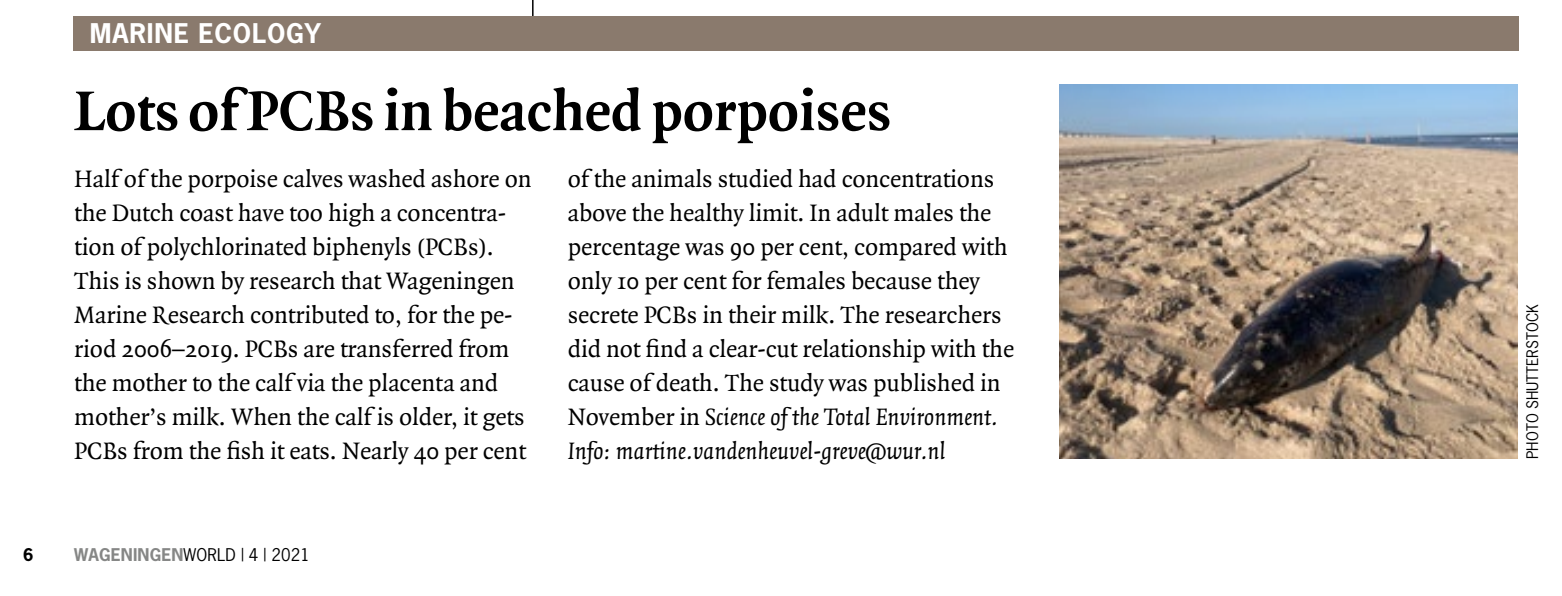
<style>
.page{position:relative;width:1562px;height:596px;background:#fff}
.page>*{position:absolute;margin:0;border:0;box-sizing:border-box;transform-origin:0 0}
.kop_2_kortjes{font:700 60px "Quadraat OT";color:#000}
.body_UK{font:25.5px/33.9px "Quadraat OT";letter-spacing:-.005em;color:#000}
.body_UK-2{font:italic 25.5px "Quadraat OT";letter-spacing:-.005em;color:#000}
.Rubriekbalk{font:700 25.5px "News Gothic Std";letter-spacing:.03em;color:#fff}
.t1{font:700 16.5px "News Gothic Std";letter-spacing:.01em;color:#868786}
.t2{font:700 16.5px "News Gothic Std";color:#000}
.Fotocredit_vertic{font:15px "News Gothic Std";color:#000}
.s1{font-style:italic}
.s2{font-weight:400;color:#000}
</style>
<div class="page">
<hr style="left:532px;top:0;width:1px;height:33px;background:#000">
<div style="left:73px;top:16px;width:1446px;height:34px;background:#8a7a6d"></div>
<img style="left:1059px;top:84px;width:458px;height:375px">
<p class="Rubriekbalk" style="left:90px;top:17px;width:233px">MARINE ECOLOGY</p>
<p class="kop_2_kortjes" style="left:74px;top:76px;width:819px">Lots of PCBs in beached porpoises</p>
<p class="body_UK" style="left:74px;top:162px;width:459px">Half of the porpoise calves washed ashore on the Dutch coast have too high a concentra&shy;tion of polychlorinated biphenyls (PCBs).<br>This is shown by research that Wageningen Marine Research contributed to, for the pe&shy;riod 2006–2019. PCBs are transferred from the mother to the calf via the placenta and mother’s milk. When the calf is older, it gets PCBs from the fish it eats. Nearly 40 per cent</p>
<p class="body_UK" style="left:568px;top:162px;width:448px">of the animals studied had concentrations above the healthy limit. In adult males the percentage was 90 per cent, compared with only 10 per cent for females because they secrete PCBs in their milk. The researchers did not find a clear-cut relationship with the cause of death. The study was published in November in <span class="s1">Science of the Total Environment.</span></p>
<p class="body_UK-2" style="left:568px;top:437px;width:379px">Info: martine.vandenheuvel-greve@wur.nl</p>
<p class="t2" style="left:23px;top:543px;width:12px">6</p>
<p class="t1" style="left:74px;top:543px;width:237px">WAGENINGEN<span class="s2">WORLD</span> <sup>|</sup> <span class="s2">4</span> <sup>|</sup> <span class="s2">2021</span></p>
<p class="Fotocredit_vertic" style="left:1523px;top:459px;width:156px;rotate:-90deg">PHOTO SHUTTERSTOCK</p>
</div>
